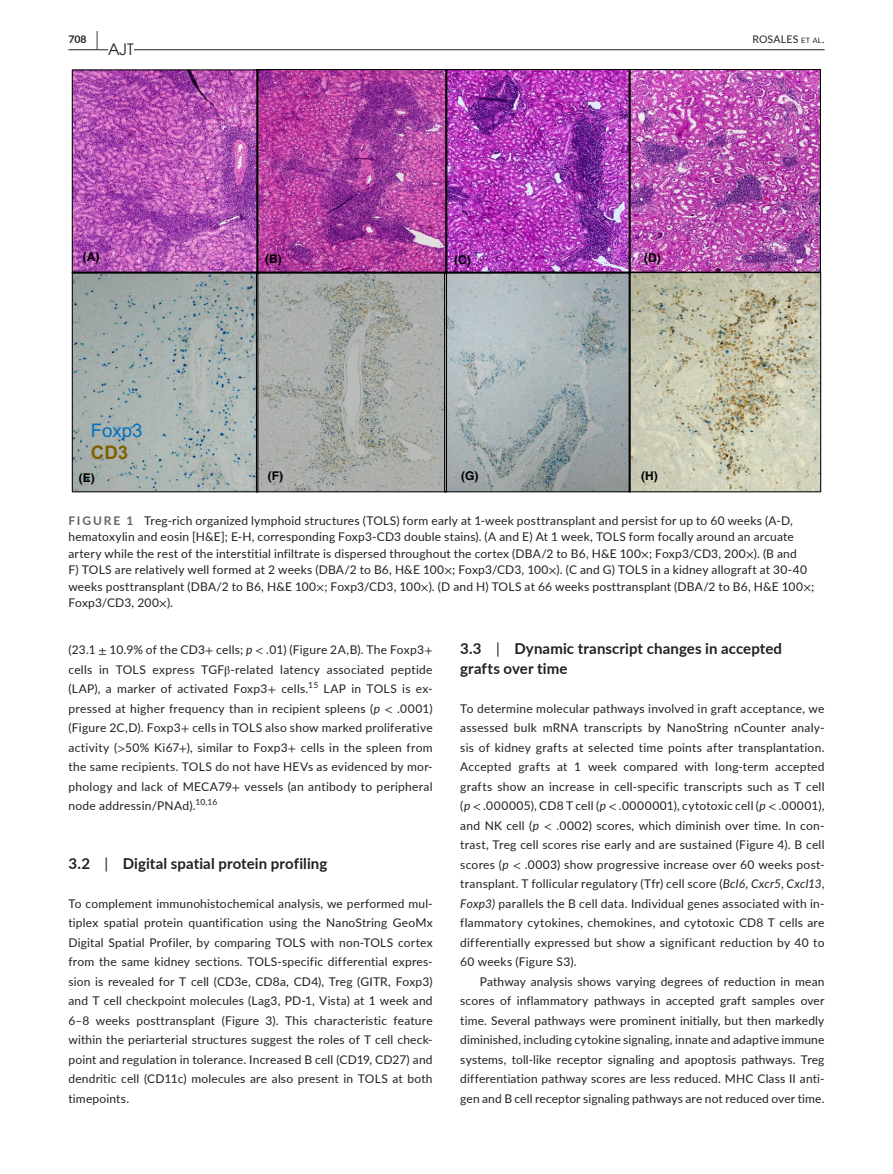
<style>
.page{position:relative;width:893px;height:1174px;background:#fff}
.page>*{position:absolute;margin:0;border:0;box-sizing:border-box;transform-origin:0 0}
.t1{font:18.75px "Arial";letter-spacing:-.005em;color:#0070c0}
.t2{font:700 18.75px "Arial";color:#7f6000}
.t3{font:15.6px "Avant Garde";color:#231f20}
.t4{font:700 15px/19.5px "Lato";letter-spacing:.005em;color:#231f20}
.t5{font:12px/19.5px "Lato";letter-spacing:.015em;color:#231f20;text-align:justify}
.t6{font:700 12px "Helvetica";color:#000}
.t7{font:10.5px "Lato";letter-spacing:.02em;color:#231f20}
.t8{font:700 10.5px "Lato";color:#231f20}
.t9{font:8.4px "Lato";color:#231f20}
.s1{font-size:19.5px}
.s2{font-size:7.35px}
.s3{font-weight:700;color:#636366}
.s4{font-family:"STIX"}
.s5{font-style:italic}
.s6{font-weight:400}
</style>
<div class="page">
<hr style="left:68px;top:49px;width:756px;height:1px;background:#231f20">
<div style="left:108px;top:41px;width:26px;height:17px;background:#fff"></div>
<img style="left:72px;top:69px;width:749px;height:423px">
<p class="t8" style="left:68px;top:31px;width:31px">708 <span class="s1">|</span></p>
<h2 class="t3" style="left:108px;top:40px;width:27px">AJT</h2>
<p class="t6" style="left:83px;top:249px;width:18px">(A)</p>
<p class="t6" style="left:265px;top:251px;width:18px">(B)</p>
<p class="t6" style="left:454px;top:252px;width:18px">(C)</p>
<p class="t6" style="left:644px;top:250px;width:18px">(D)</p>
<h1 class="t1" style="left:91px;top:418px;width:53px">Foxp3</h1>
<h1 class="t2" style="left:91px;top:440px;width:39px">CD3</h1>
<p class="t6" style="left:79px;top:470px;width:17px">(E)</p>
<p class="t6" style="left:268px;top:468px;width:17px">(F)</p>
<p class="t6" style="left:461px;top:468px;width:19px">(G)</p>
<p class="t6" style="left:641px;top:468px;width:18px">(H)</p>
<p class="t7" style="left:752px;top:31px;width:74px">ROSALES <span class="s2">et al</span>.</p>
<p class="t5" style="left:68px;top:511px;width:747px;line-height:16.5px;text-align:left"><span class="s3">FIGURE 1</span> Treg-rich organized lymphoid structures (TOLS) form early at 1-week posttransplant and persist for up to 60 weeks (A-D, hematoxylin and eosin [H&amp;E]; E-H, corresponding Foxp3-CD3 double stains). (A and E) At 1 week, TOLS form focally around an arcuate artery while the rest of the interstitial infiltrate is dispersed throughout the cortex (DBA/2 to B6, H&amp;E 100<span class="s4">×</span>; Foxp3/CD3, 200<span class="s4">×</span>). (B and<br>F) TOLS are relatively well formed at 2 weeks (DBA/2 to B6, H&amp;E 100<span class="s4">×</span>; Foxp3/CD3, 100<span class="s4">×</span>). (C and G) TOLS in a kidney allograft at 30-40 weeks posttransplant (DBA/2 to B6, H&amp;E 100<span class="s4">×</span>; Foxp3/CD3, 100<span class="s4">×</span>). (D and H) TOLS at 66 weeks posttransplant (DBA/2 to B6, H&amp;E 100<span class="s4">×</span>; Foxp3/CD3, 200<span class="s4">×</span>).</p>
<p class="t5" style="left:68px;top:639px;width:366px">(23.1 <span class="s4">±</span> 10.9% of the CD3<span class="s4">+</span> cells; <span class="s5">p</span> <span class="s4">&lt;</span> .01) (Figure 2A,B). The Foxp3<span class="s4">+ </span>cells in TOLS express TGF<span class="s4">β</span>-related latency associated peptide (LAP), a marker of activated Foxp3<span class="s4">+</span> cells.</p>
<p class="t9" style="left:308px;top:679px;width:11px">15</p>
<p class="t5" style="left:68px;top:678px;width:366px;text-indent:255px">LAP in TOLS is ex&shy;pressed at higher frequency than in recipient spleens (<span class="s5">p</span> <span class="s4">&lt;</span> .0001) (Figure 2C,D). Foxp3<span class="s4">+</span> cells in TOLS also show marked proliferative activity (<span class="s4">&gt;</span>50% Ki67<span class="s4">+</span>), similar to Foxp3<span class="s4">+</span> cells in the spleen from the same recipients. TOLS do not have HEVs as evidenced by mor&shy;phology and lack of MECA79<span class="s4">+</span> vessels (an antibody to peripheral node addressin/PNAd).<sup>10,16</sup></p>
<p class="t4" style="left:68px;top:853px;width:260px">3.2 <span class="s6">|</span> Digital spatial protein profiling</p>
<p class="t5" style="left:68px;top:893px;width:366px">To complement immunohistochemical analysis, we performed mul&shy;tiplex spatial protein quantification using the NanoString GeoMx Digital Spatial Profiler, by comparing TOLS with non-TOLS cortex from the same kidney sections. TOLS-specific differential expres&shy;sion is revealed for T cell (CD3e, CD8a, CD4), Treg (GITR, Foxp3) and T cell checkpoint molecules (Lag3, PD-1, Vista) at 1 week and 6–8 weeks posttransplant (Figure 3). This characteristic feature within the periarterial structures suggest the roles of T cell check&shy;point and regulation in tolerance. Increased B cell (CD19, CD27) and dendritic cell (CD11c) molecules are also present in TOLS at both timepoints.</p>
<p class="t4" style="left:460px;top:638px;width:323px">3.3 <span class="s6">|</span> Dynamic transcript changes in accepted grafts over time</p>
<p class="t5" style="left:460px;top:698px;width:366px">To determine molecular pathways involved in graft acceptance, we assessed bulk mRNA transcripts by NanoString nCounter analy&shy;sis of kidney grafts at selected time points after transplantation.<br>Accepted grafts at 1 week compared with long-term accepted grafts show an increase in cell-specific transcripts such as T cell (<span class="s5">p</span> <span class="s4">&lt;</span> .000005), CD8 T cell (<span class="s5">p</span> <span class="s4">&lt;</span> .0000001), cytotoxic cell (<span class="s5">p</span> <span class="s4">&lt;</span> .00001), and NK cell (<span class="s5">p</span> <span class="s4">&lt;</span> .0002) scores, which diminish over time. In con&shy;trast, Treg cell scores rise early and are sustained (Figure 4). B cell scores (<span class="s5">p</span> <span class="s4">&lt;</span> .0003) show progressive increase over 60 weeks post&shy;transplant. T follicular regulatory (Tfr) cell score (<span class="s5">Bcl6</span>, <span class="s5">Cxcr5</span>, <span class="s5">Cxcl13</span>, <span class="s5">Foxp3)</span> parallels the B cell data. Individual genes associated with in&shy;flammatory cytokines, chemokines, and cytotoxic CD8 T cells are differentially expressed but show a significant reduction by 40 to 60 weeks (Figure S3).</p>
<p class="t5" style="left:460px;top:971px;width:366px;text-indent:20px">Pathway analysis shows varying degrees of reduction in mean scores of inflammatory pathways in accepted graft samples over time. Several pathways were prominent initially, but then markedly diminished, including cytokine signaling, innate and adaptive immune systems, toll-like receptor signaling and apoptosis pathways. Treg differentiation pathway scores are less reduced. MHC Class II anti&shy;gen and B cell receptor signaling pathways are not reduced over time.</p>
</div>
